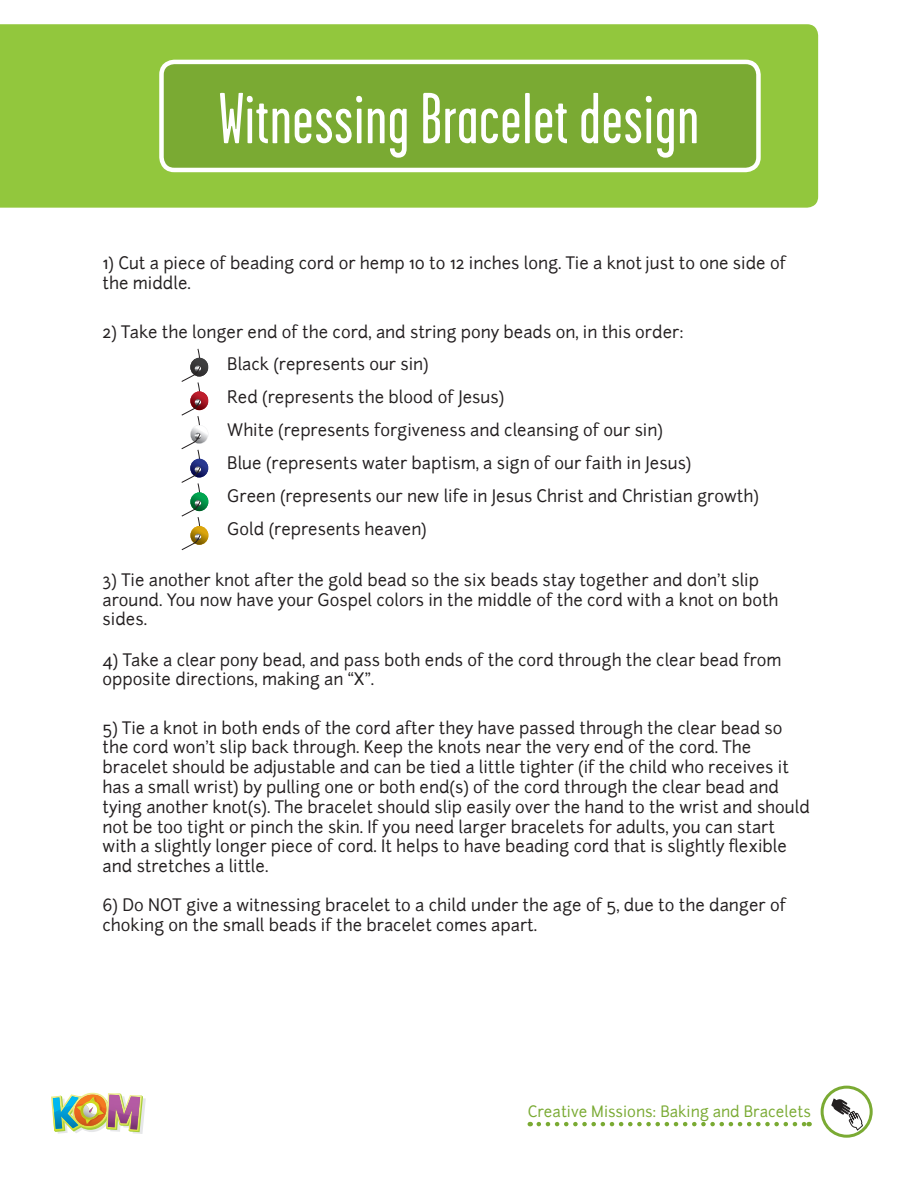
<style>
.page{position:relative;width:918px;height:1188px;background:#fff}
.page>*{position:absolute;margin:0;border:0;box-sizing:border-box;transform-origin:0 0}
.t1{font:72px "Garage Gothic";letter-spacing:.015em;color:#fff}
.t2{font:16.5px/19.8px "Junction";color:#231f20}
.t3{font:15px "Junction";color:#7aaa33}
</style>
<div class="page">
<div style="left:0;top:24px;width:819px;height:184px;background:#92c73d"></div>
<div style="left:161px;top:62px;width:597px;height:108px;background:#7aaa33;border-radius:13px"></div>
<div style="left:159px;top:60px;width:602px;height:112px;border:4px solid #fff;border-radius:13px"></div>
<svg style="left:181px;top:349px;width:27px;height:201px"></svg>
<div style="left:821px;top:1086px;width:52px;height:52px;border:3px solid #7aaa33;border-radius:50%"></div>
<svg style="left:539px;top:1122px;width:271px;height:4px"></svg>
<img style="left:51px;top:1093px;width:95px;height:41px">
<svg style="left:831px;top:1098px;width:32px;height:33px"></svg>
<h1 class="t1" style="left:219px;top:81px;width:481px">Witnessing Bracelet design</h1>
<p class="t2" style="left:103px;top:253px;width:686px">1) Cut a piece of beading cord or hemp 10 to 12 inches long. Tie a knot just to one side of the middle.</p>
<p class="t2" style="left:103px;top:322px;width:583px">2) Take the longer end of the cord, and string pony beads on, in this order:</p>
<p class="t2" style="left:227px;top:348px;width:533px;line-height:33px">Black (represents our sin)<br>Red (represents the blood of Jesus)<br>White (represents forgiveness and cleansing of our sin)<br>Blue (represents water baptism, a sign of our faith in Jesus)<br>Green (represents our new life in Jesus Christ and Christian growth)<br>Gold (represents heaven)</p>
<p class="t2" style="left:103px;top:570px;width:677px">3) Tie another knot after the gold bead so the six beads stay together and don’t slip around. You now have your Gospel colors in the middle of the cord with a knot on both sides.</p>
<p class="t2" style="left:103px;top:650px;width:680px">4) Take a clear pony bead, and pass both ends of the cord through the clear bead from opposite directions, making an “X”.</p>
<p class="t2" style="left:103px;top:718px;width:709px">5) Tie a knot in both ends of the cord after they have passed through the clear bead so the cord won’t slip back through. Keep the knots near the very end of the cord. The bracelet should be adjustable and can be tied a little tighter (if the child who receives it has a small wrist) by pulling one or both end(s) of the cord through the clear bead and tying another knot(s). The bracelet should slip easily over the hand to the wrist and should not be too tight or pinch the skin. If you need larger bracelets for adults, you can start with a slightly longer piece of cord. It helps to have beading cord that is slightly flexible and stretches a little.</p>
<p class="t2" style="left:103px;top:895px;width:686px">6) Do NOT give a witnessing bracelet to a child under the age of 5, due to the danger of choking on the small beads if the bracelet comes apart.</p>
<p class="t3" style="left:528px;top:1102px;width:284px">Creative Missions: Baking and Bracelets</p>
</div>
